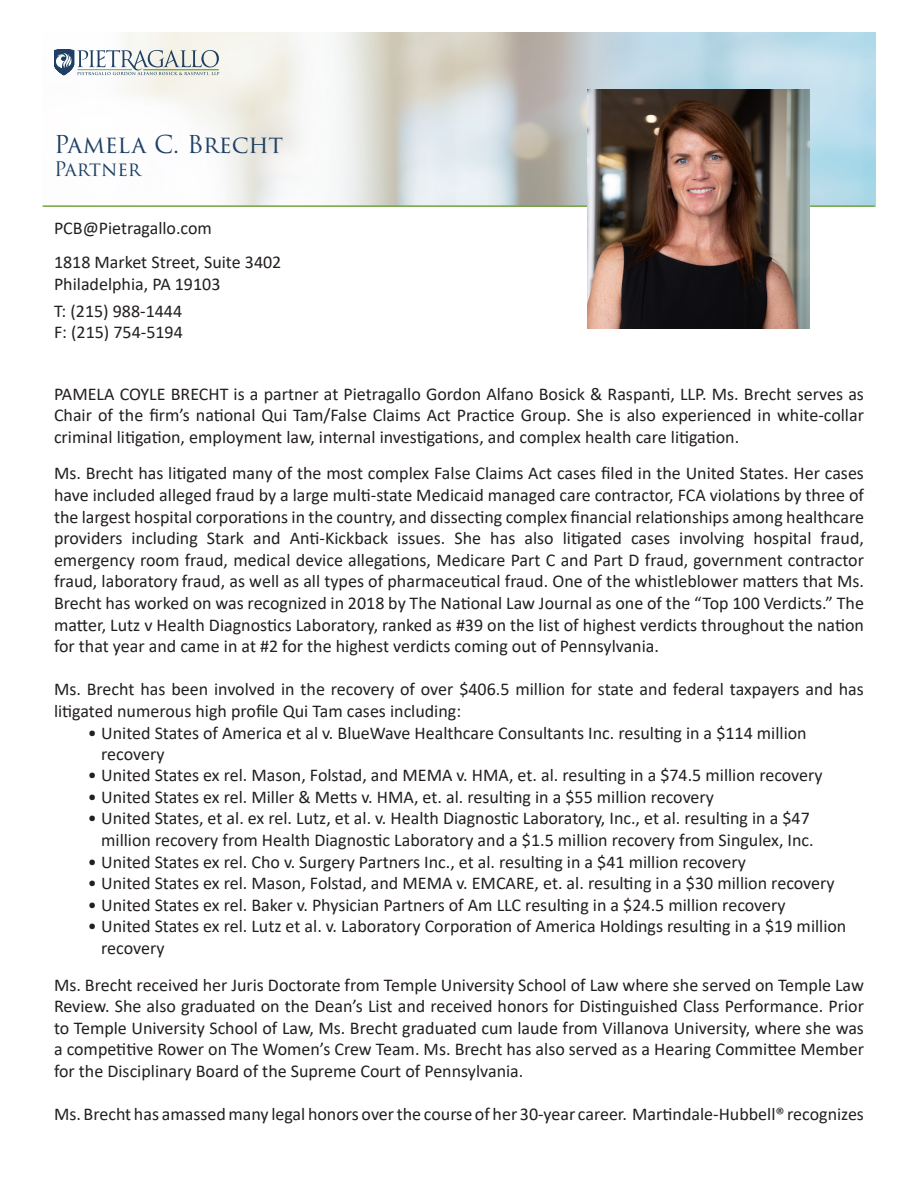
<style>
.page{position:relative;width:918px;height:1188px;background:#fff}
.page>*{position:absolute;margin:0;border:0;box-sizing:border-box;transform-origin:0 0}
.t1{font:24px "Trajan Pro 3";letter-spacing:-.01em;color:#1d4064}
.t2{font:19.5px "Trajan Pro 3";letter-spacing:-.01em;color:#1d4064}
.t3{font:18px/21.6px "Calibri";color:#231f20;text-align:justify}
</style>
<div class="page">
<img style="left:55px;top:32px;width:820px;height:173px">
<svg style="left:54px;top:50px;width:165px;height:26px"></svg>
<hr style="left:43px;top:205px;width:832px;height:2px;background:#75a440">
<img style="left:588px;top:90px;width:222px;height:238px">
<p class="t1" style="left:54px;top:128px;width:231px">Pamela C. Brecht</p>
<p class="t2" style="left:54px;top:156px;width:88px">Partner</p>
<p class="t3" style="left:54px;top:217px;width:160px">PCB@Pietragallo.com</p>
<p class="t3" style="left:54px;top:251px;width:229px">1818 Market Street, Suite 3402</p>
<p class="t3" style="left:54px;top:272px;width:168px">Philadelphia, PA 19103</p>
<p class="t3" style="left:54px;top:299px;width:130px">T: (215) 988-1444</p>
<p class="t3" style="left:54px;top:321px;width:130px">F: (215) 754-5194</p>
<p class="t3" style="left:54px;top:382px;width:811px">PAMELA COYLE BRECHT is a partner at Pietragallo Gordon Alfano Bosick &amp; Raspanti, LLP. Ms. Brecht serves as Chair of the firm’s national Qui Tam/False Claims Act Practice Group. She is also experienced in white-collar criminal litigation, employment law, internal investigations, and complex health care litigation.</p>
<p class="t3" style="left:54px;top:462px;width:812px">Ms. Brecht has litigated many of the most complex False Claims Act cases filed in the United States. Her cases have included alleged fraud by a large multi-state Medicaid managed care contractor, FCA violations by three of the largest hospital corporations in the country, and dissecting complex financial relationships among healthcare providers including Stark and Anti-Kickback issues. She has also litigated cases involving hospital fraud, emergency room fraud, medical device allegations, Medicare Part C and Part D fraud, government contractor fraud, laboratory fraud, as well as all types of pharmaceutical fraud. One of the whistleblower matters that Ms.<br>Brecht has worked on was recognized in 2018 by The National Law Journal as one of the “Top 100 Verdicts.” The matter, Lutz v Health Diagnostics Laboratory, ranked as #39 on the list of highest verdicts throughout the nation for that year and came in at #2 for the highest verdicts coming out of Pennsylvania.</p>
<p class="t3" style="left:54px;top:678px;width:811px">Ms. Brecht has been involved in the recovery of over $406.5 million for state and federal taxpayers and has litigated numerous high profile Qui Tam cases including:</p>
<p class="t3" style="left:101px;top:722px;width:707px;line-height:21px;text-indent:-14px">• United States of America et al v. BlueWave Healthcare Consultants Inc. resulting in a $114 million recovery</p>
<p class="t3" style="left:88px;top:764px;width:737px">• United States ex rel. Mason, Folstad, and MEMA v. HMA, et. al. resulting in a $74.5 million recovery</p>
<p class="t3" style="left:88px;top:786px;width:628px">• United States ex rel. Miller &amp; Metts v. HMA, et. al. resulting in a $55 million recovery</p>
<p class="t3" style="left:88px;top:807px;width:727px;text-align:right">• United States, et al. ex rel. Lutz, et al. v. Health Diagnostic Laboratory, Inc., et al. resulting in a $47 million recovery from Health Diagnostic Laboratory and a $1.5 million recovery from Singulex, Inc.</p>
<p class="t3" style="left:88px;top:850px;width:660px">• United States ex rel. Cho v. Surgery Partners Inc., et al. resulting in a $41 million recovery</p>
<p class="t3" style="left:88px;top:872px;width:748px">• United States ex rel. Mason, Folstad, and MEMA v. EMCARE, et. al. resulting in a $30 million recovery</p>
<p class="t3" style="left:88px;top:894px;width:699px">• United States ex rel. Baker v. Physician Partners of Am LLC resulting in a $24.5 million recovery</p>
<p class="t3" style="left:101px;top:915px;width:747px;text-indent:-14px">• United States ex rel. Lutz et al. v. Laboratory Corporation of America Holdings resulting in a $19 million recovery</p>
<p class="t3" style="left:54px;top:973px;width:812px">Ms. Brecht received her Juris Doctorate from Temple University School of Law where she served on Temple Law Review. She also graduated on the Dean’s List and received honors for Distinguished Class Performance. Prior to Temple University School of Law, Ms. Brecht graduated cum laude from Villanova University, where she was a competitive Rower on The Women’s Crew Team. Ms. Brecht has also served as a Hearing Committee Member for the Disciplinary Board of the Supreme Court of Pennsylvania.</p>
<p class="t3" style="left:54px;top:1103px;width:812px">Ms. Brecht has amassed many legal honors over the course of her 30-year career. Martindale-Hubbell® recognizes</p>
</div>
